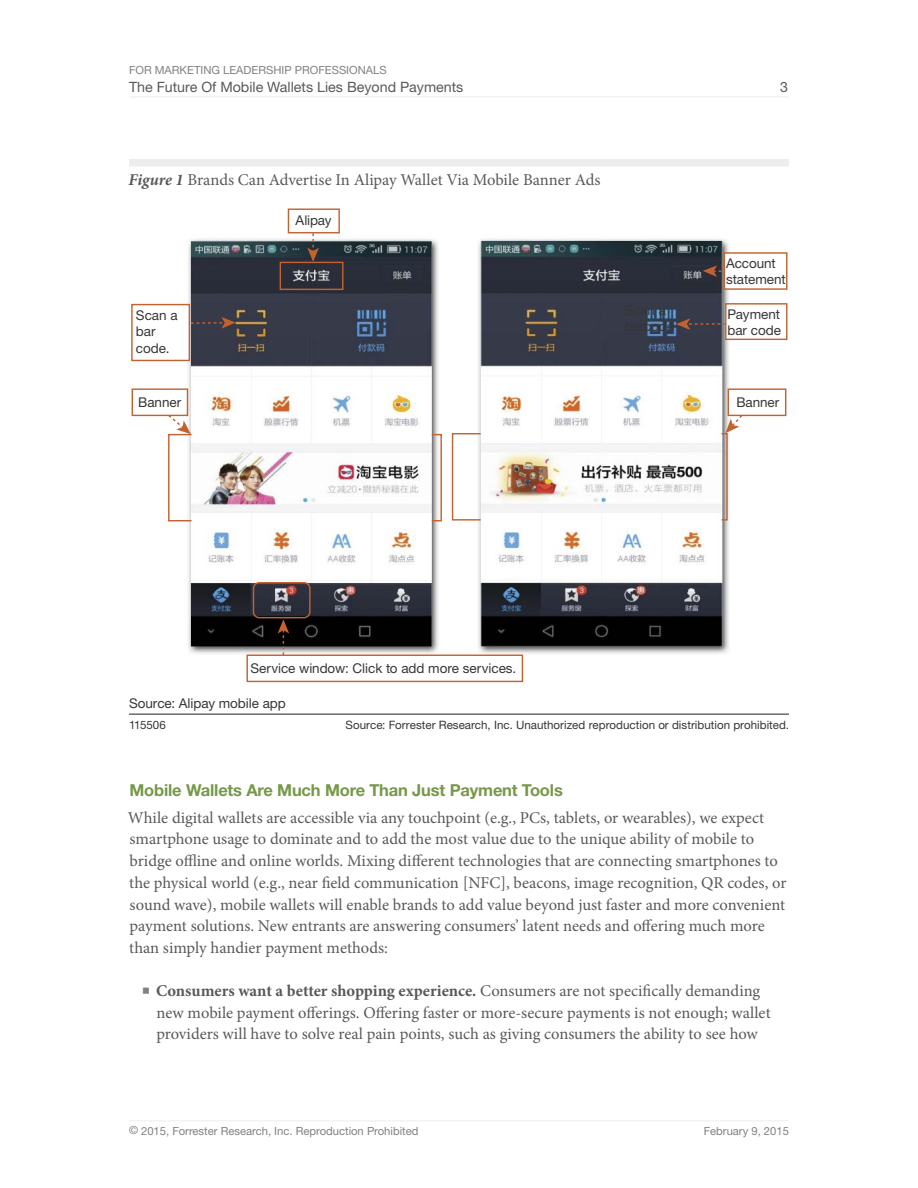
<style>
.page{position:relative;width:918px;height:1188px;background:#fff}
.page>*{position:absolute;margin:0;border:0;box-sizing:border-box;transform-origin:0 0}
.t1{font:16.5px/21.8px "Minion Pro";color:#59595b}
.t2{font:700 16.5px "Helvetica Neue LT Std";letter-spacing:-.01em;color:#769849}
.t3{font:14.25px "Helvetica Neue LT Std";color:#59595b}
.t4{font:13.5px/16.5px "Helvetica Neue LT Std";color:#363636}
.t5{font:11.55px "Helvetica Neue LT Std";color:#363636}
.t6{font:11.25px "Helvetica Neue LT Std";color:#808184}
.s1{font-weight:700;font-style:italic}
.s2{font-weight:700;font-size:21px;color:#808184}
.s3{font-weight:700}
</style>
<div class="page">
<hr style="left:129px;top:97px;width:660px;height:1px;background:#ecedee">
<hr style="left:129px;top:1120px;width:660px;height:1px;background:#ecedee">
<div style="left:129px;top:159px;width:660px;height:7px;background:#ecedee"></div>
<hr style="left:129px;top:714px;width:660px;height:1px;background:#363636">
<img style="left:184px;top:233px;width:546px;height:422px">
<svg style="left:168px;top:432px;width:560px;height:90px"></svg>
<div style="left:132px;top:388px;width:56px;height:28px;background:#fff;border:1px solid #c2622f"></div>
<svg style="left:167px;top:413px;width:24px;height:21px"></svg>
<div style="left:728px;top:388px;width:58px;height:28px;background:#fff;border:1px solid #c2622f"></div>
<div style="left:280px;top:262px;width:64px;height:28px;border:1px solid #c2622f"></div>
<svg style="left:726px;top:413px;width:18px;height:20px"></svg>
<div style="left:253px;top:582px;width:58px;height:36px;border:1px solid #c2622f;border-radius:6px"></div>
<svg style="left:307px;top:233px;width:12px;height:29px"></svg>
<svg style="left:278px;top:619px;width:11px;height:36px"></svg>
<div style="left:288px;top:209px;width:52px;height:24px;background:#fff;border:1px solid #c2622f"></div>
<div style="left:247px;top:655px;width:276px;height:27px;background:#fff;border:1px solid #c2622f"></div>
<div style="left:131px;top:304px;width:59px;height:57px;background:#fff;border:1px solid #c2622f"></div>
<div style="left:724px;top:252px;width:64px;height:38px;background:#fff;border:1px solid #c2622f"></div>
<div style="left:725px;top:303px;width:63px;height:37px;background:#fff;border:1px solid #c2622f"></div>
<svg style="left:676px;top:318px;width:50px;height:12px"></svg>
<svg style="left:703px;top:265px;width:19px;height:12px"></svg>
<svg style="left:191px;top:317px;width:45px;height:12px"></svg>
<p class="t6" style="left:129px;top:63px;width:259px">For Marketing Leadership Professionals</p>
<p class="t3" style="left:129px;top:78px;width:336px">The Future Of Mobile Wallets Lies Beyond Payments</p>
<p class="t3" style="left:780px;top:78px;width:9px">3</p>
<p class="t1" style="left:129px;top:168px;width:473px"><span class="s1">Figure 1</span> Brands Can Advertise In Alipay Wallet Via Mobile Banner Ads</p>
<p class="t4" style="left:136px;top:306px;width:43px">Scan a bar code.</p>
<p class="t4" style="left:296px;top:212px;width:38px">Alipay</p>
<p class="t4" style="left:726px;top:255px;width:61px">Account statement</p>
<p class="t4" style="left:624px;top:302px;width:51px">Scan a barcode</p>
<p class="t4" style="left:727px;top:305px;width:55px">Payment bar code</p>
<p class="t4" style="left:138px;top:393px;width:45px">Banner</p>
<p class="t4" style="left:736px;top:393px;width:45px">Banner</p>
<p class="t4" style="left:251px;top:659px;width:267px">Service window: Click to add more services.</p>
<p class="t4" style="left:129px;top:695px;width:158px">Source: Alipay mobile app</p>
<p class="t5" style="left:129px;top:718px;width:38px">115506</p>
<p class="t5" style="left:346px;top:718px;width:445px">Source: Forrester Research, Inc. Unauthorized reproduction or distribution prohibited.</p>
<p class="t2" style="left:130px;top:780px;width:435px">Mobile Wallets Are Much More Than Just Payment Tools</p>
<p class="t1" style="left:128px;top:806px;width:660px">While digital wallets are accessible via any touchpoint (e.g., PCs, tablets, or wearables), we expect smartphone usage to dominate and to add the most value due to the unique ability of mobile to bridge offline and online worlds. Mixing different technologies that are connecting smartphones to the physical world (e.g., near field communication [NFC], beacons, image recognition, QR codes, or sound wave), mobile wallets will enable brands to add value beyond just faster and more convenient payment solutions. New entrants are answering consumers’ latent needs and offering much more than simply handier payment methods:</p>
<p class="t1" style="left:156px;top:980px;width:616px;text-indent:-15px"><span class="s2">■</span> <span class="s3">Consumers want a better shopping experience.</span> Consumers are not specifically demanding new mobile payment offerings. Offering faster or more-secure payments is not enough; wallet providers will have to solve real pain points, such as giving consumers the ability to see how</p>
<p class="t6" style="left:129px;top:1124px;width:291px">© 2015, Forrester Research, Inc. Reproduction Prohibited</p>
<p class="t6" style="left:704px;top:1124px;width:87px">February 9, 2015</p>
</div>
